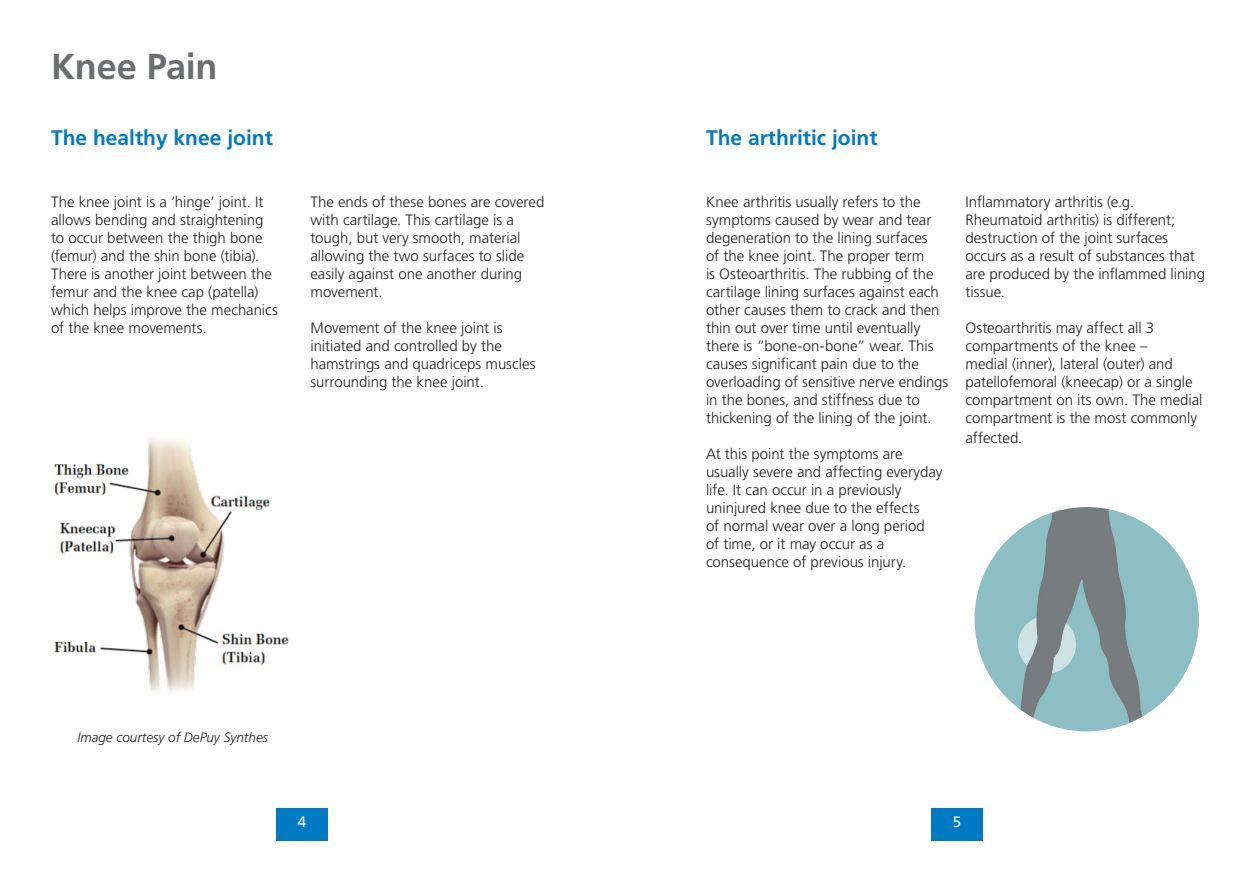
<style>
.page{position:relative;width:1259px;height:893px;background:#fff}
.page>*{position:absolute;margin:0;border:0;box-sizing:border-box;transform-origin:0 0}
.t1{font:700 36px "Frutiger";letter-spacing:-.005em;color:#6c6d70}
.t2{font:700 21px "Frutiger";color:#007ac2}
.t3{font:300 15px/18px "Frutiger LT Std";color:#231f20}
.t4{font:15px "Frutiger";color:#fff}
.t5{font:italic 300 13.5px "Frutiger";color:#231f20}
</style>
<div class="page">
<div style="left:931px;top:808px;width:51px;height:33px;background:#007ac2"></div>
<div style="left:276px;top:808px;width:52px;height:33px;background:#007ac2"></div>
<img style="left:974px;top:507px;width:225px;height:224px;border-radius:112px">
<img style="left:53px;top:438px;width:236px;height:254px">
<h1 class="t1" style="left:51px;top:45px;width:168px">Knee Pain</h1>
<h2 class="t2" style="left:51px;top:125px;width:223px">The healthy knee joint</h2>
<p class="t3" style="left:51px;top:193px;width:228px">The knee joint is a ‘hinge’ joint. It allows bending and straightening to occur between the thigh bone (femur) and the shin bone (tibia).<br>There is another joint between the femur and the knee cap (patella) which helps improve the mechanics of the knee movements.</p>
<p class="t3" style="left:310px;top:193px;width:235px">The ends of these bones are covered with cartilage. This cartilage is a tough, but very smooth, material allowing the two surfaces to slide easily against one another during movement.</p>
<p class="t3" style="left:310px;top:319px;width:226px">Movement of the knee joint is initiated and controlled by the hamstrings and quadriceps muscles surrounding the knee joint.</p>
<p class="t5" style="left:77px;top:730px;width:192px">Image courtesy of DePuy Synthes</p>
<h2 class="t2" style="left:706px;top:125px;width:173px">The arthritic joint</h2>
<p class="t3" style="left:706px;top:193px;width:244px">Knee arthritis usually refers to the symptoms caused by wear and tear degeneration to the lining surfaces<br>of the knee joint. The proper term<br>is Osteoarthritis. The rubbing of the cartilage lining surfaces against each other causes them to crack and then thin out over time until eventually there is “bone-on-bone” wear. This causes significant pain due to the overloading of sensitive nerve endings in the bones, and stiffness due to thickening of the lining of the joint.</p>
<p class="t3" style="left:706px;top:445px;width:238px">At this point the symptoms are usually severe and affecting everyday life. It can occur in a previously uninjured knee due to the effects<br>of normal wear over a long period<br>of time, or it may occur as a consequence of previous injury.</p>
<p class="t3" style="left:965px;top:193px;width:241px">Inflammatory arthritis (e.g.<br>Rheumatoid arthritis) is different; destruction of the joint surfaces occurs as a result of substances that are produced by the inflammed lining tissue.</p>
<p class="t3" style="left:965px;top:319px;width:238px">Osteoarthritis may affect all 3 compartments of the knee –<br>medial (inner), lateral (outer) and patellofemoral (kneecap) or a single compartment on its own. The medial compartment is the most commonly</p>
<p class="t3" style="left:965px;top:429px;width:58px">affected.</p>
<p class="t4" style="left:298px;top:813px;width:10px">4</p>
<p class="t4" style="left:953px;top:813px;width:10px">5</p>
</div>
